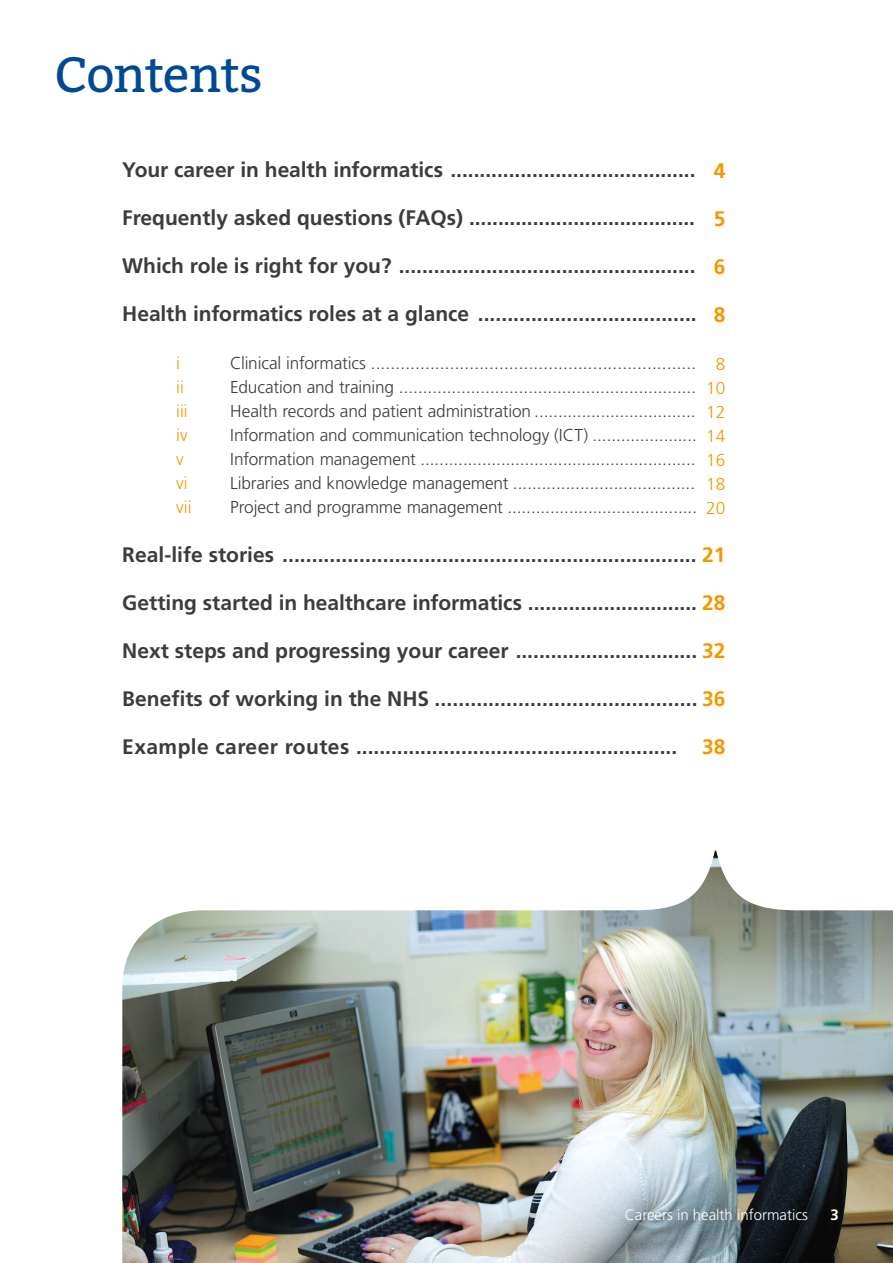
<style>
.page{position:relative;width:893px;height:1263px;background:#fff}
.page>*{position:absolute;margin:0;border:0;box-sizing:border-box;transform-origin:0 0}
.t1{font:49.5px "Bitter";letter-spacing:-.025em;color:#004a93}
.t2{font:700 21px "Frutiger LT Std";color:#3c3c3b}
.t3{font:700 21px "Frutiger LT Std";letter-spacing:.02em;color:#3c3c3b}
.t4{font:700 21px "Frutiger LT Std";color:#f49800}
.t5{font:300 17.25px "Frutiger LT Std";letter-spacing:-.01em;color:#3c3c3b}
.t6{font:300 17.25px/24px "Frutiger LT Std";color:#f49800;text-align:center}
.t7{font:300 15px "Frutiger LT Std";color:#fff}
.t8{font:700 15px "Frutiger LT Std";color:#fff}
.s1{color:#f49800}
</style>
<div class="page">
<img style="left:122px;top:850px;width:771px;height:413px">
<h1 class="t1" style="left:54px;top:39px;width:210px">Contents</h1>
<p class="t2" style="left:122px;top:157px;width:575px">Your career in health informatics ..........................................</p>
<p class="t2" style="left:122px;top:205px;width:574px">Frequently asked questions (FAQs) .......................................</p>
<p class="t2" style="left:122px;top:253px;width:575px">Which role is right for you? ...................................................</p>
<p class="t2" style="left:122px;top:301px;width:576px">Health informatics roles at a glance .....................................</p>
<p class="t6" style="left:176px;top:351px;width:5px">i</p>
<p class="t5" style="left:230px;top:353px;width:467px">Clinical informatics ..................................................................</p>
<p class="t6" style="left:176px;top:375px;width:9px">ii</p>
<p class="t5" style="left:230px;top:377px;width:467px">Education and training ..............................................................</p>
<p class="t6" style="left:176px;top:399px;width:13px">iii</p>
<p class="t5" style="left:230px;top:401px;width:467px">Health records and patient administration ..................................</p>
<p class="t6" style="left:176px;top:423px;width:13px">iv</p>
<p class="t5" style="left:230px;top:425px;width:468px">Information and communication technology (ICT) ......................</p>
<p class="t6" style="left:176px;top:447px;width:9px">v</p>
<p class="t5" style="left:230px;top:449px;width:467px">Information management ..........................................................</p>
<p class="t6" style="left:176px;top:471px;width:13px">vi</p>
<p class="t5" style="left:230px;top:473px;width:466px">Libraries and knowledge management ......................................</p>
<p class="t6" style="left:176px;top:495px;width:17px">vii</p>
<p class="t5" style="left:230px;top:497px;width:468px">Project and programme management ........................................</p>
<p class="t2" style="left:122px;top:543px;width:605px">Real-life stories ...................................................................... <span class="s1">21</span></p>
<p class="t2" style="left:122px;top:591px;width:605px">Getting started in healthcare informatics ............................. <span class="s1">28</span></p>
<p class="t2" style="left:122px;top:639px;width:605px">Next steps and progressing your career ............................... <span class="s1">32</span></p>
<p class="t2" style="left:122px;top:687px;width:605px">Benefits of working in the NHS ............................................ <span class="s1">36</span></p>
<p class="t3" style="left:122px;top:735px;width:556px">Example career routes .......................................................</p>
<p class="t4" style="left:714px;top:159px;width:13px">4</p>
<p class="t4" style="left:714px;top:207px;width:13px">5</p>
<p class="t4" style="left:714px;top:255px;width:13px">6</p>
<p class="t4" style="left:714px;top:303px;width:13px">8</p>
<p class="t6" style="left:706px;top:353px;width:21px">8<br>10<br>12<br>14<br>16<br>18<br>20</p>
<p class="t4" style="left:702px;top:735px;width:25px">38</p>
<p class="t7" style="left:625px;top:1206px;width:185px">Careers in health informatics</p>
<p class="t8" style="left:831px;top:1206px;width:10px">3</p>
</div>
